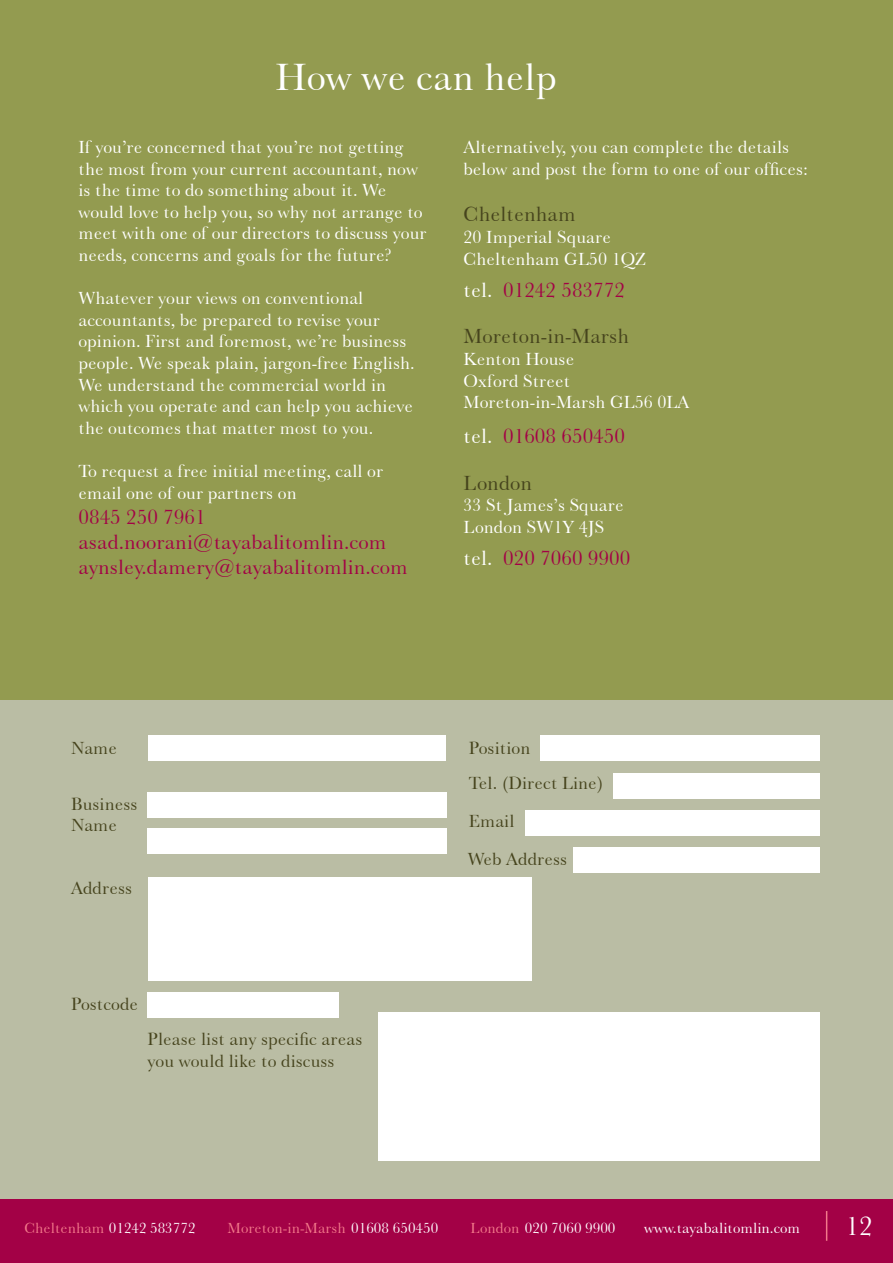
<style>
.page{position:relative;width:893px;height:1263px;background:#fff}
.page>*{position:absolute;margin:0;border:0;box-sizing:border-box;transform-origin:0 0}
.t1{font:39px "Baskerville No 2 BT";color:#fff}
.t2{font:27px "Baskerville No 2 BT";color:#fff}
.t3{font:21px "Baskerville No 2 BT";color:#a30146}
.t4{font:21px "Baskerville No 2 BT";color:#46441d}
.t5{font:18px/21.6px "Baskerville No 2 BT";color:#fff}
.t6{font:18px "Baskerville No 2 BT";color:#46441d}
.t7{font:15px "Baskerville No 2 BT";color:#fff}
.t8{font:15px "Baskerville No 2 BT";color:#f2798a}
.s1{color:#fff}
.s2{color:#f2798a}
</style>
<div class="page">
<div style="left:0;top:0;width:893px;height:1231px;background:#939b50"></div>
<div style="left:0;top:700px;width:893px;height:520px;background:#babda4"></div>
<div style="left:0;top:1199px;width:893px;height:64px;background:#a30146"></div>
<hr style="left:826px;top:1211px;width:1px;height:30px;background:#f2798a">
<div style="left:148px;top:735px;width:297px;height:25px;background:#fff"></div>
<div style="left:540px;top:735px;width:280px;height:25px;background:#fff"></div>
<div style="left:148px;top:792px;width:299px;height:26px;background:#fff"></div>
<div style="left:613px;top:773px;width:207px;height:25px;background:#fff"></div>
<div style="left:148px;top:877px;width:383px;height:104px;background:#fff"></div>
<div style="left:148px;top:992px;width:191px;height:26px;background:#fff"></div>
<div style="left:573px;top:848px;width:247px;height:25px;background:#fff"></div>
<div style="left:379px;top:1012px;width:441px;height:149px;background:#fff"></div>
<div style="left:148px;top:828px;width:299px;height:26px;background:#fff"></div>
<div style="left:525px;top:810px;width:295px;height:26px;background:#fff"></div>
<p class="t1" style="left:275px;top:53px;width:282px">How we can help</p>
<p class="t5" style="left:78px;top:136px;width:350px">If you’re concerned that you’re not getting the most from your current accountant, now is the time to do something about it. We would love to help you, so why not arrange to meet with one of our directors to discuss your needs, concerns and goals for the future?</p>
<p class="t5" style="left:78px;top:287px;width:338px">Whatever your views on conventional accountants, be prepared to revise your opinion. First and foremost, we’re business people. We speak plain, jargon-free English.<br>We understand the commercial world in which you operate and can help you achieve the outcomes that matter most to you.</p>
<p class="t5" style="left:78px;top:460px;width:306px">To request a free initial meeting, call or email one of our partners on</p>
<p class="t3" style="left:78px;top:504px;width:129px">0845 250 7961</p>
<p class="t3" style="left:78px;top:529px;width:310px">asad.noorani@tayabalitomlin.com</p>
<p class="t3" style="left:78px;top:554px;width:331px">aynsley.damery@tayabalitomlin.com</p>
<p class="t5" style="left:463px;top:136px;width:346px">Alternatively, you can complete the details below and post the form to one of our offices:</p>
<p class="t4" style="left:463px;top:201px;width:114px">Cheltenham</p>
<p class="t5" style="left:463px;top:226px;width:149px">20 Imperial Square</p>
<p class="t5" style="left:463px;top:247px;width:184px">Cheltenham GL50 1QZ</p>
<p class="t3" style="left:463px;top:276px;width:163px"><span class="s1">tel.</span> 01242 583772</p>
<p class="t4" style="left:463px;top:323px;width:167px">Moreton-in-Marsh</p>
<p class="t5" style="left:463px;top:348px;width:112px">Kenton House</p>
<p class="t5" style="left:463px;top:369px;width:108px">Oxford Street</p>
<p class="t5" style="left:463px;top:391px;width:227px">Moreton-in-Marsh GL56 0LA</p>
<p class="t3" style="left:463px;top:423px;width:163px"><span class="s1">tel.</span> 01608 650450</p>
<p class="t4" style="left:463px;top:469px;width:70px">London</p>
<p class="t5" style="left:463px;top:494px;width:162px">33 St James’s Square</p>
<p class="t5" style="left:463px;top:515px;width:142px">London SW1Y 4JS</p>
<p class="t3" style="left:463px;top:545px;width:168px"><span class="s1">tel.</span> 020 7060 9900</p>
<p class="t6" style="left:71px;top:737px;width:48px">Name</p>
<p class="t6" style="left:469px;top:737px;width:63px">Position</p>
<p class="t6" style="left:71px;top:792px;width:68px">Business</p>
<p class="t6" style="left:71px;top:814px;width:48px">Name</p>
<p class="t6" style="left:71px;top:877px;width:63px">Address</p>
<p class="t6" style="left:71px;top:993px;width:69px">Postcode</p>
<p class="t6" style="left:148px;top:1028px;width:216px">Please list any specific areas</p>
<p class="t6" style="left:148px;top:1049px;width:189px">you would like to discuss</p>
<p class="t6" style="left:469px;top:772px;width:136px">Tel. (Direct Line)</p>
<p class="t6" style="left:469px;top:809px;width:47px">Email</p>
<p class="t6" style="left:468px;top:848px;width:101px">Web Address</p>
<p class="t7" style="left:24px;top:1219px;width:173px"><span class="s2">Cheltenham</span> 01242 583772</p>
<p class="t8" style="left:227px;top:1219px;width:212px">Moreton-in-Marsh <span class="s1">01608 650450</span></p>
<p class="t7" style="left:470px;top:1218px;width:147px"><span class="s2">London</span> 020 7060 9900</p>
<p class="t7" style="left:644px;top:1218px;width:157px">www.tayabalitomlin.com</p>
<p class="t2" style="left:845px;top:1209px;width:29px">12</p>
</div>
